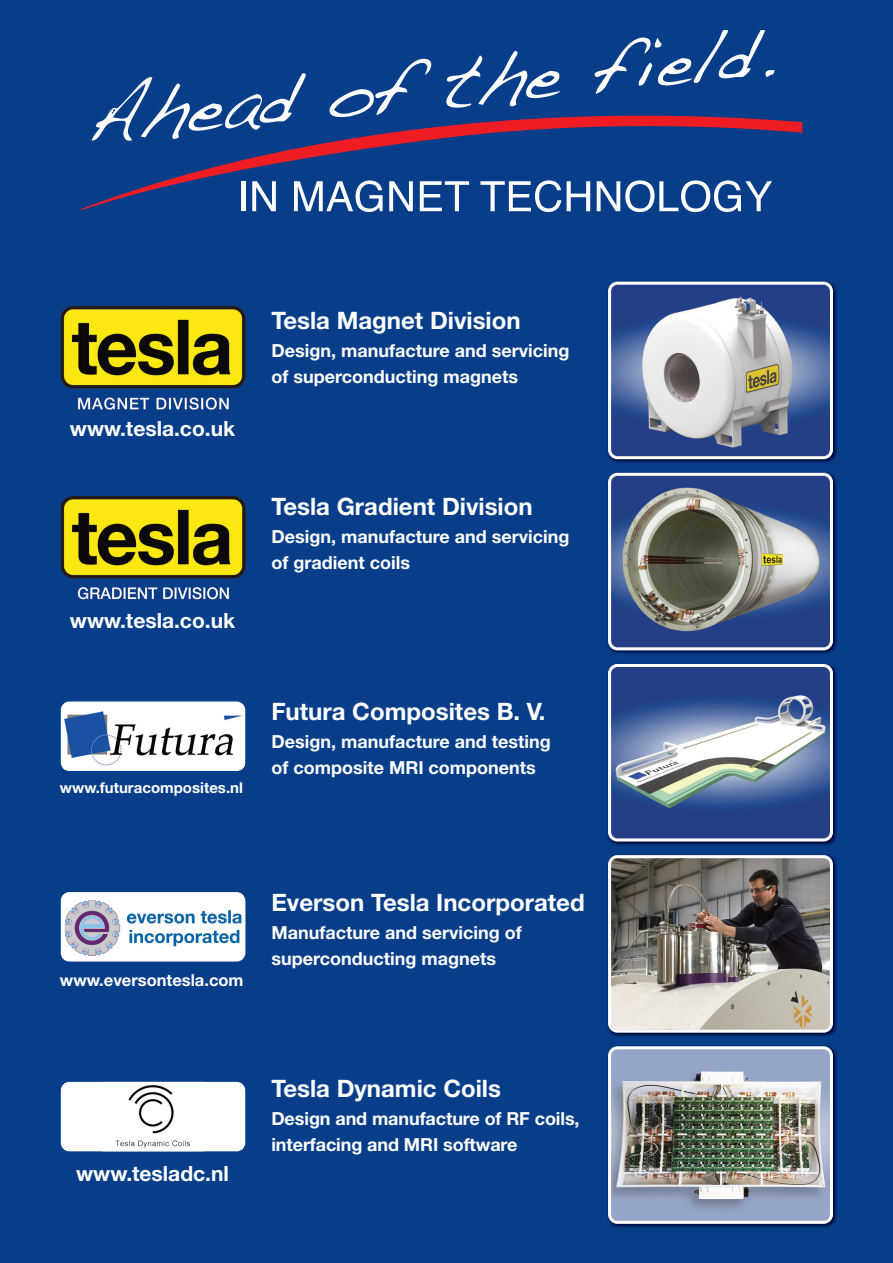
<style>
.page{position:relative;width:893px;height:1263px;background:#083e89}
.page>*{position:absolute;margin:0;border:0;box-sizing:border-box;transform-origin:0 0}
.t1{font:700 24px "Helvetica Neue";color:#fff}
.t2{font:700 21px "Helvetica Neue";color:#fff}
.t3{font:700 18px/25.8px "Helvetica Neue";color:#fff}
.t4{font:700 16.5px "Helvetica Neue";color:#fff}
.t5{font:700 15px "Helvetica Neue";color:#fff}
</style>
<div class="page">
<img style="left:607px;top:281px;width:230px;height:947px">
<svg style="left:608px;top:282px;width:225px;height:177px;background:#828fad"></svg>
<img style="left:607px;top:468px;width:230px;height:1px">
<svg style="left:608px;top:473px;width:225px;height:177px;background:#69758b"></svg>
<img style="left:607px;top:659px;width:230px;height:1px">
<svg style="left:608px;top:664px;width:225px;height:177px;background:#697ea8"></svg>
<img style="left:607px;top:850px;width:230px;height:1px">
<svg style="left:608px;top:855px;width:225px;height:178px;background:#8f8b85"></svg>
<img style="left:607px;top:1041px;width:230px;height:1px">
<img style="left:608px;top:1046px;width:225px;height:178px">
<svg style="left:139px;top:73px;width:167px;height:12px"></svg>
<svg style="left:395px;top:59px;width:36px;height:26px"></svg>
<svg style="left:446px;top:51px;width:114px;height:34px"></svg>
<svg style="left:594px;top:31px;width:181px;height:54px"></svg>
<svg style="left:82px;top:85px;width:720px;height:128px"></svg>
<img style="left:60px;top:305px;width:186px;height:105px">
<img style="left:60px;top:495px;width:186px;height:105px">
<div style="left:61px;top:701px;width:184px;height:70px;background:#fff;border-radius:9px"></div>
<img style="left:63px;top:711px;width:182px;height:59px">
<div style="left:61px;top:892px;width:184px;height:69px;background:#fff;border-radius:9px"></div>
<img style="left:65px;top:900px;width:180px;height:56px">
<div style="left:61px;top:1082px;width:184px;height:69px;background:#fff;border-radius:9px"></div>
<img style="left:115px;top:1085px;width:75px;height:63px">
<p class="t2" style="left:70px;top:412px;width:167px">www.tesla.co.uk</p>
<p class="t2" style="left:70px;top:604px;width:167px">www.tesla.co.uk</p>
<p class="t5" style="left:60px;top:776px;width:184px">www.futuracomposites.nl</p>
<p class="t1" style="left:271px;top:301px;width:251px">Tesla Magnet Division</p>
<p class="t3" style="left:271px;top:338px;width:299px">Design, manufacture and servicing of superconducting magnets</p>
<p class="t1" style="left:271px;top:487px;width:263px">Tesla Gradient Division</p>
<p class="t3" style="left:271px;top:524px;width:299px">Design, manufacture and servicing of gradient coils</p>
<p class="t1" style="left:271px;top:692px;width:276px">Futura Composites B. V.</p>
<p class="t3" style="left:271px;top:729px;width:281px">Design, manufacture and testing of composite MRI components</p>
<p class="t4" style="left:60px;top:967px;width:185px">www.eversontesla.com</p>
<p class="t1" style="left:271px;top:883px;width:315px">Everson Tesla Incorporated</p>
<p class="t3" style="left:271px;top:920px;width:252px">Manufacture and servicing of superconducting magnets</p>
<p class="t2" style="left:76px;top:1157px;width:154px">www.tesladc.nl</p>
<p class="t1" style="left:271px;top:1069px;width:231px">Tesla Dynamic Coils</p>
<p class="t3" style="left:271px;top:1106px;width:310px">Design and manufacture of RF coils, interfacing and MRI software</p>
</div>
